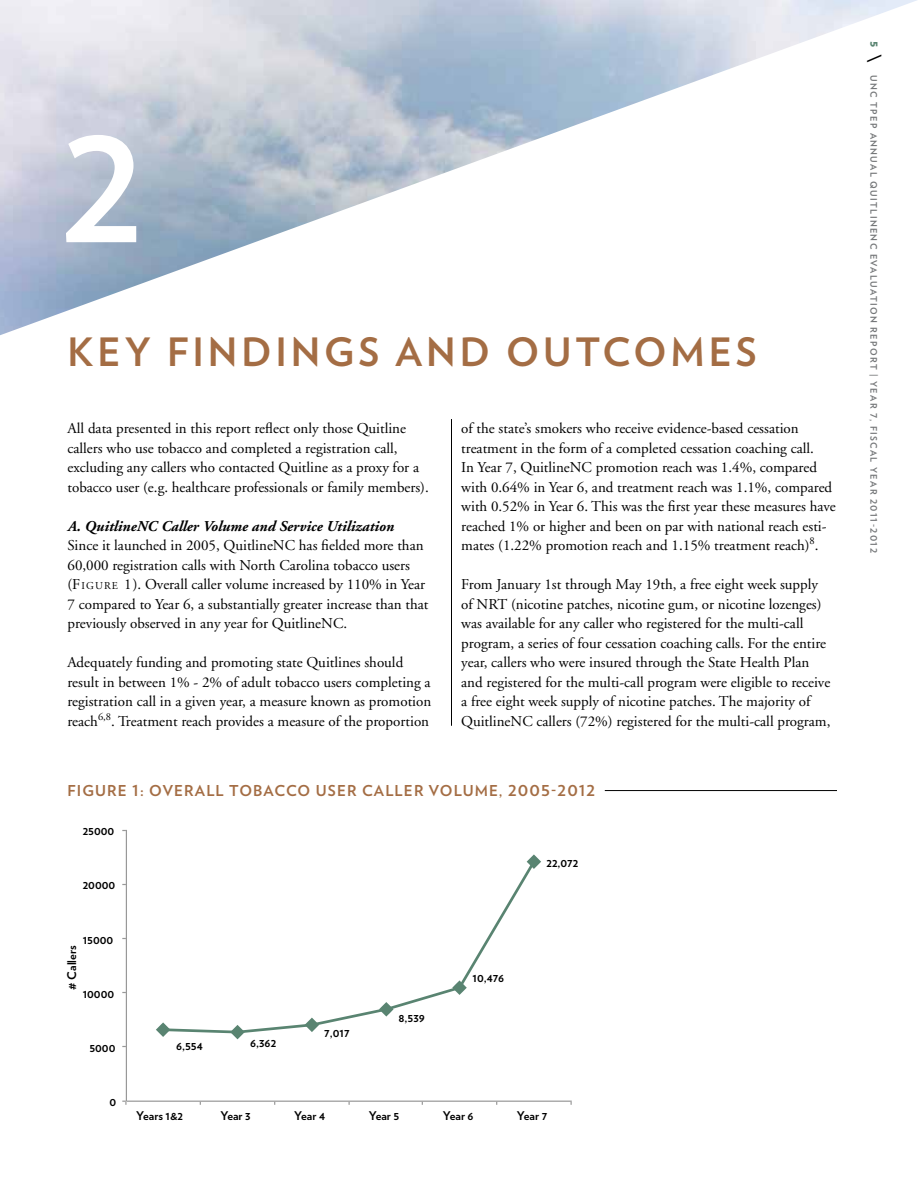
<style>
.page{position:relative;width:918px;height:1188px;background:#fff}
.page>*{position:absolute;margin:0;border:0;box-sizing:border-box;transform-origin:0 0}
.t1{font:700 144px "Verlag";color:#fff}
.t2{font:700 39px "Verlag";letter-spacing:.1em;color:#a46d44}
.t3{font:15px/19.5px "Adobe Garamond";color:#000}
.t4{font:700 15px "Verlag";letter-spacing:.075em;color:#a46d44}
.t5{font:italic 700 15px "Adobe Garamond";color:#000}
.t6{font:700 12px "Verlag";color:#000}
.t7{font:700 9px "Verlag";letter-spacing:.15em;color:#757779}
.s1{font-style:inherit}
.s2{font-size:10.5px}
.s3{font-weight:900;font-size:12px;color:#5a8572}
.s4{font-weight:900;font-style:italic;font-size:15px;color:#000}
</style>
<div class="page">
<hr style="left:126px;top:830px;width:1px;height:271px;background:#989898">
<hr style="left:126px;top:1101px;width:446px;height:1px;background:#989898">
<svg style="left:170px;top:861px;width:361px;height:173px"></svg>
<svg style="left:156px;top:1022px;width:14px;height:15px"></svg>
<svg style="left:230px;top:1025px;width:15px;height:14px"></svg>
<svg style="left:305px;top:1018px;width:14px;height:14px"></svg>
<svg style="left:379px;top:1002px;width:15px;height:15px"></svg>
<svg style="left:452px;top:980px;width:15px;height:15px"></svg>
<svg style="left:527px;top:854px;width:14px;height:15px"></svg>
<hr style="left:605px;top:790px;width:232px;height:1px;background:#000">
<hr style="left:451px;top:419px;width:1px;height:307px;background:#000">
<h1 class="t1" style="left:61px;top:77px;width:85px">2</h1>
<h2 class="t2" style="left:68px;top:322px;width:470px">KEY FINDINGS AND OUTC</h2>
<h2 class="t2" style="left:633px;top:322px;width:125px">OMES</h2>
<p class="t3" style="left:68px;top:419px;width:363px">All data presented in this report reflect only those Quitline callers who use tobacco and completed a registration call, excluding any callers who contacted Quitline as a proxy for a tobacco user (e.g. healthcare professionals or family members).</p>
<p class="t5" style="left:68px;top:518px;width:328px">A. QuitlineNC Caller Volume and Service Utilization</p>
<p class="t3" style="left:67px;top:536px;width:362px">Since it launched in 2005, QuitlineNC has fielded more than 60,000 registration calls with North Carolina tobacco users (<span class="s1">F</span><span class="s2">IGURE</span> <span class="s1">1</span>). Overall caller volume increased by 110% in Year 7 compared to Year 6, a substantially greater increase than that previously observed in any year for QuitlineNC.</p>
<p class="t3" style="left:67px;top:653px;width:365px">Adequately funding and promoting state Quitlines should result in between 1% - 2% of adult tobacco users completing a registration call in a given year, a measure known as promotion reach<sup>6,8</sup>. Treatment reach provides a measure of the proportion</p>
<p class="t3" style="left:461px;top:419px;width:376px">of the state’s smokers who receive evidence-based cessation treatment in the form of a completed cessation coaching call.<br>In Year 7, QuitlineNC promotion reach was 1.4%, compared with 0.64% in Year 6, and treatment reach was 1.1%, compared with 0.52% in Year 6. This was the first year these measures have reached 1% or higher and been on par with national reach esti&shy;mates (1.22% promotion reach and 1.15% treatment reach)<sup>8</sup>.</p>
<p class="t3" style="left:461px;top:575px;width:371px">From January 1st through May 19th, a free eight week supply of NRT (nicotine patches, nicotine gum, or nicotine lozenges) was available for any caller who registered for the multi-call program, a series of four cessation coaching calls. For the entire year, callers who were insured through the State Health Plan and registered for the multi-call program were eligible to receive a free eight week supply of nicotine patches. The majority of QuitlineNC callers (72%) registered for the multi-call program,</p>
<p class="t4" style="left:68px;top:779px;width:39px">FIGURE</p>
<p class="t4" style="left:132px;top:779px;width:53px">1: OVERA</p>
<p class="t4" style="left:206px;top:779px;width:70px">LL TOBACC</p>
<p class="t4" style="left:298px;top:779px;width:299px">O USER CALLER VOLU ME, 2005-2012</p>
<p class="t6" style="left:83px;top:822px;width:33px">25000</p>
<p class="t6" style="left:83px;top:876px;width:34px">20000</p>
<p class="t6" style="left:83px;top:930px;width:32px">15000</p>
<p class="t6" style="left:62px;top:990px;width:45px;rotate:-90deg"># CALLERS</p>
<p class="t6" style="left:83px;top:984px;width:33px">10000</p>
<p class="t6" style="left:89px;top:1038px;width:28px">5000</p>
<p class="t6" style="left:109px;top:1092px;width:8px">0</p>
<p class="t6" style="left:176px;top:1036px;width:28px">6,554</p>
<p class="t6" style="left:250px;top:1034px;width:28px">6,362</p>
<p class="t6" style="left:324px;top:1024px;width:27px">7,017</p>
<p class="t6" style="left:398px;top:1009px;width:28px">8,539</p>
<p class="t6" style="left:473px;top:969px;width:33px">10,476</p>
<p class="t6" style="left:546px;top:853px;width:33px">22,072</p>
<p class="t6" style="left:136px;top:1107px;width:49px">YEARS 1&amp;2</p>
<p class="t6" style="left:220px;top:1107px;width:32px">YEAR 3</p>
<p class="t6" style="left:294px;top:1107px;width:32px">YEAR 4</p>
<p class="t6" style="left:369px;top:1107px;width:32px">YEAR 5</p>
<p class="t6" style="left:443px;top:1107px;width:32px">YEAR 6</p>
<p class="t6" style="left:517px;top:1107px;width:32px">YEAR 7</p>
<p class="t7" style="left:881px;top:40px;width:514px;rotate:90deg"><span class="s3">5</span> <span class="s4">\</span> UNC TPEP ANNUAL QU ITLINENC EVALUATION REPORT | YEAR 7, FISCAL YEAR 2011-2012</p>
</div>
